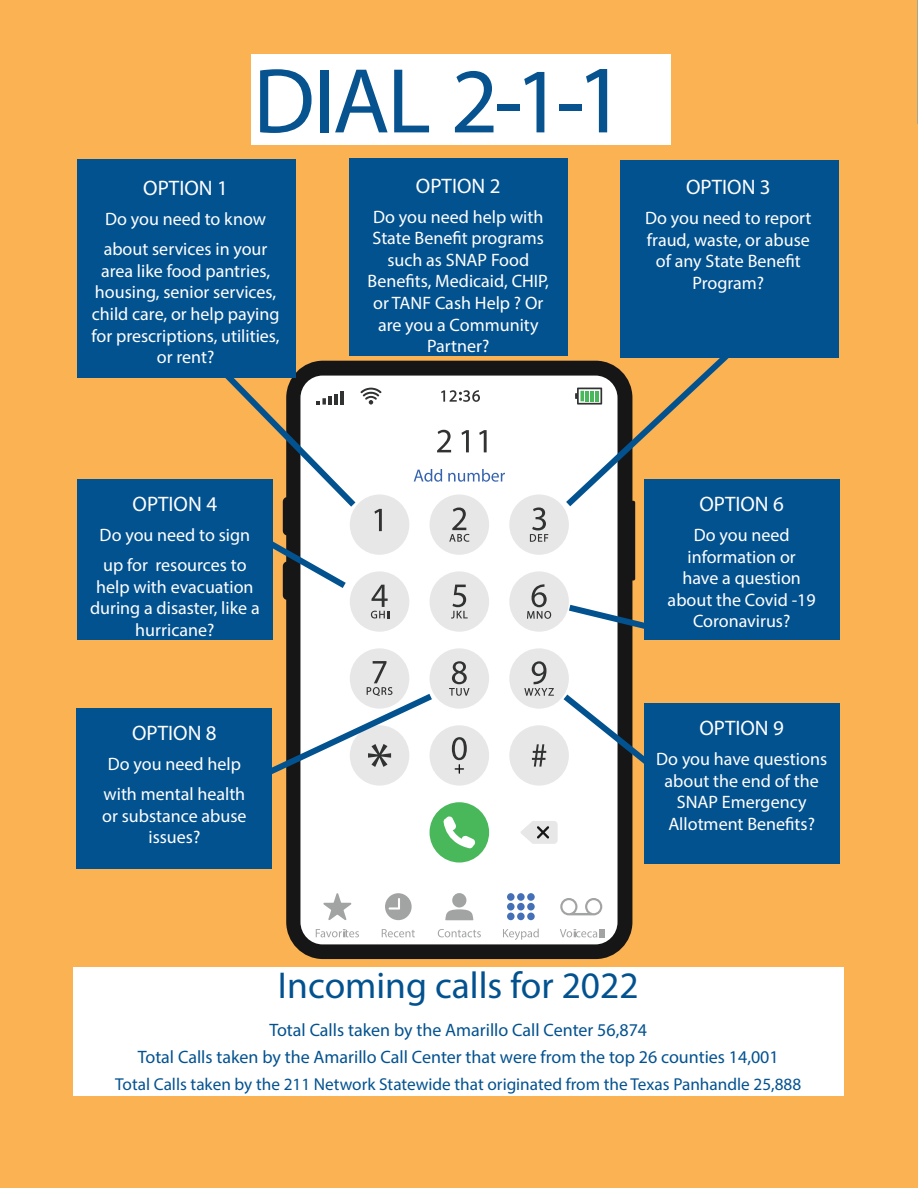
<style>
.page{position:relative;width:918px;height:1188px;background:#fff}
.page>*{position:absolute;margin:0;border:0;box-sizing:border-box;transform-origin:0 0}
.t1{font:93px "Myriad Pro";color:#075390}
.t2{font:37.5px "Myriad Pro";color:#035290}
.t3{font:21px "Myriad Pro";color:#fff}
.t4{font:18px/21.6px "Myriad Pro";color:#fff;text-align:center}
.t5{font:18px/27px "Myriad Pro";color:#035290;text-align:center}
.t6{font:17.25px "Myriad Pro";color:#035290}
.s1{font-size:97.5px}
</style>
<div class="page">
<hr style="left:917px;top:0;width:1px;height:1188px;background:#fbb253">
<div style="left:1px;top:0;width:916px;height:1188px;background:#fbb253"></div>
<svg style="left:286px;top:361px;width:349px;height:598px;background:#2b241d"></svg>
<div style="left:300px;top:376px;width:318px;height:568px;background:#fff;border-radius:22px"></div>
<svg style="left:441px;top:390px;width:39px;height:12px"></svg>
<div style="left:430px;top:725px;width:59px;height:61px;background:#e6e7e6;border-radius:50%"></div>
<div style="left:430px;top:648px;width:59px;height:61px;background:#e6e7e6;border-radius:50%"></div>
<div style="left:430px;top:571px;width:59px;height:61px;background:#e6e7e6;border-radius:50%"></div>
<div style="left:430px;top:494px;width:59px;height:61px;background:#e6e7e6;border-radius:50%"></div>
<div style="left:509px;top:725px;width:60px;height:61px;background:#e6e7e6;border-radius:50%"></div>
<div style="left:509px;top:648px;width:60px;height:61px;background:#e6e7e6;border-radius:50%"></div>
<div style="left:509px;top:571px;width:60px;height:61px;background:#e6e7e6;border-radius:50%"></div>
<div style="left:509px;top:494px;width:60px;height:61px;background:#e6e7e6;border-radius:50%"></div>
<div style="left:350px;top:725px;width:59px;height:61px;background:#e6e7e6;border-radius:50%"></div>
<div style="left:350px;top:648px;width:59px;height:61px;background:#e6e7e6;border-radius:50%"></div>
<div style="left:350px;top:571px;width:59px;height:61px;background:#e6e7e6;border-radius:50%"></div>
<div style="left:350px;top:494px;width:59px;height:61px;background:#e6e7e6;border-radius:50%"></div>
<div style="left:430px;top:802px;width:59px;height:61px;background:#48b85a;border-radius:50%"></div>
<svg style="left:443px;top:816px;width:32px;height:32px"></svg>
<div style="left:517px;top:913px;width:8px;height:7px;background:#4470b7;border-radius:50%"></div>
<div style="left:517px;top:903px;width:8px;height:7px;background:#4470b7;border-radius:50%"></div>
<div style="left:517px;top:893px;width:8px;height:8px;background:#4470b7;border-radius:50%"></div>
<div style="left:527px;top:913px;width:8px;height:7px;background:#4470b7;border-radius:50%"></div>
<div style="left:527px;top:903px;width:8px;height:7px;background:#4470b7;border-radius:50%"></div>
<div style="left:527px;top:893px;width:8px;height:8px;background:#4470b7;border-radius:50%"></div>
<div style="left:507px;top:913px;width:8px;height:7px;background:#4470b7;border-radius:50%"></div>
<div style="left:507px;top:903px;width:8px;height:7px;background:#4470b7;border-radius:50%"></div>
<div style="left:507px;top:893px;width:8px;height:8px;background:#4470b7;border-radius:50%"></div>
<svg style="left:445px;top:893px;width:28px;height:27px"></svg>
<svg style="left:323px;top:893px;width:29px;height:27px"></svg>
<svg style="left:385px;top:893px;width:27px;height:27px"></svg>
<svg style="left:560px;top:898px;width:42px;height:17px"></svg>
<svg style="left:521px;top:821px;width:37px;height:23px"></svg>
<svg style="left:316px;top:929px;width:43px;height:8px"></svg>
<svg style="left:438px;top:929px;width:43px;height:8px"></svg>
<svg style="left:503px;top:929px;width:36px;height:11px"></svg>
<svg style="left:560px;top:929px;width:45px;height:9px"></svg>
<svg style="left:382px;top:929px;width:33px;height:8px"></svg>
<svg style="left:414px;top:469px;width:28px;height:13px"></svg>
<svg style="left:448px;top:469px;width:57px;height:13px"></svg>
<svg style="left:452px;top:737px;width:15px;height:37px"></svg>
<svg style="left:449px;top:508px;width:20px;height:34px"></svg>
<svg style="left:530px;top:507px;width:18px;height:35px"></svg>
<svg style="left:451px;top:585px;width:17px;height:34px"></svg>
<svg style="left:527px;top:584px;width:24px;height:35px"></svg>
<svg style="left:449px;top:661px;width:21px;height:35px"></svg>
<svg style="left:437px;top:430px;width:14px;height:22px"></svg>
<svg style="left:462px;top:430px;width:7px;height:22px"></svg>
<svg style="left:479px;top:430px;width:8px;height:22px"></svg>
<svg style="left:524px;top:661px;width:120px;height:132px"></svg>
<div style="left:77px;top:160px;width:219px;height:218px;background:#035290"></div>
<div style="left:350px;top:158px;width:218px;height:198px;background:#035290"></div>
<div style="left:620px;top:160px;width:218px;height:197px;background:#035290"></div>
<svg style="left:560px;top:357px;width:181px;height:156px"></svg>
<div style="left:77px;top:479px;width:196px;height:161px;background:#035290"></div>
<div style="left:252px;top:54px;width:419px;height:90px;background:#fff"></div>
<div style="left:644px;top:479px;width:196px;height:161px;background:#035290"></div>
<div style="left:77px;top:708px;width:195px;height:161px;background:#035290"></div>
<svg style="left:225px;top:342px;width:165px;height:276px"></svg>
<svg style="left:564px;top:600px;width:80px;height:34px"></svg>
<svg style="left:272px;top:661px;width:164px;height:120px"></svg>
<div style="left:74px;top:967px;width:770px;height:128px;background:#fff"></div>
<svg style="left:917px;top:0;width:1px;height:124px"></svg>
<div style="left:644px;top:703px;width:196px;height:161px;background:#035290"></div>
<h1 class="t1" style="left:253px;top:44px;width:374px">DIAL 2-1-<span class="s1">1</span></h1>
<p class="t3" style="left:143px;top:175px;width:86px">OPTION 1</p>
<p class="t4" style="left:104px;top:204px;width:165px;line-height:30px;text-align:left">Do you need to know about services in your</p>
<p class="t4" style="left:92px;top:260px;width:190px">area like food pantries, housing, senior services, child care, or help paying for prescriptions, utilities, or rent?</p>
<p class="t3" style="left:416px;top:173px;width:86px">OPTION 2</p>
<p class="t4" style="left:368px;top:205px;width:183px">Do you need help with<br>State Benefit programs such as SNAP Food<br>Benefits, Medicaid, CHIP, or TANF Cash Help ? Or are you a Community<br>Partner?</p>
<p class="t3" style="left:686px;top:174px;width:86px">OPTION 3</p>
<p class="t4" style="left:645px;top:207px;width:168px">Do you need to report fraud, waste, or abuse of any State Benefit<br>Program?</p>
<p class="t3" style="left:133px;top:491px;width:86px">OPTION 4</p>
<p class="t4" style="left:100px;top:520px;width:152px;line-height:30px;text-align:left">Do you need to sign up for resources to</p>
<p class="t4" style="left:90px;top:575px;width:171px">help with evacuation during a disaster, like a hurricane?</p>
<p class="t3" style="left:132px;top:720px;width:86px">OPTION 8</p>
<p class="t4" style="left:104px;top:749px;width:143px;line-height:30px;text-align:left">Do you need help with mental health</p>
<p class="t4" style="left:102px;top:804px;width:146px">or substance abuse issues?</p>
<p class="t3" style="left:699px;top:491px;width:86px">OPTION 6</p>
<p class="t4" style="left:668px;top:524px;width:150px">Do you need information or have a question about the Covid -19<br>Coronavirus?</p>
<p class="t3" style="left:699px;top:715px;width:86px">OPTION 9</p>
<p class="t4" style="left:656px;top:748px;width:172px">Do you have questions about the end of the<br>SNAP Emergency<br>Allotment Benefits?</p>
<h2 class="t2" style="left:278px;top:963px;width:362px">Incoming calls for 2022</h2>
<p class="t5" style="left:138px;top:1016px;width:643px">Total Calls taken by the Amarillo Call Center 56,874<br>Total Calls taken by the Amarillo Call Center that were from the top 26 counties 14,001</p>
<p class="t6" style="left:115px;top:1073px;width:688px">Total Calls taken by the 211 Network Statewide that originated from the Texas Panhandle 25,888</p>
</div>
